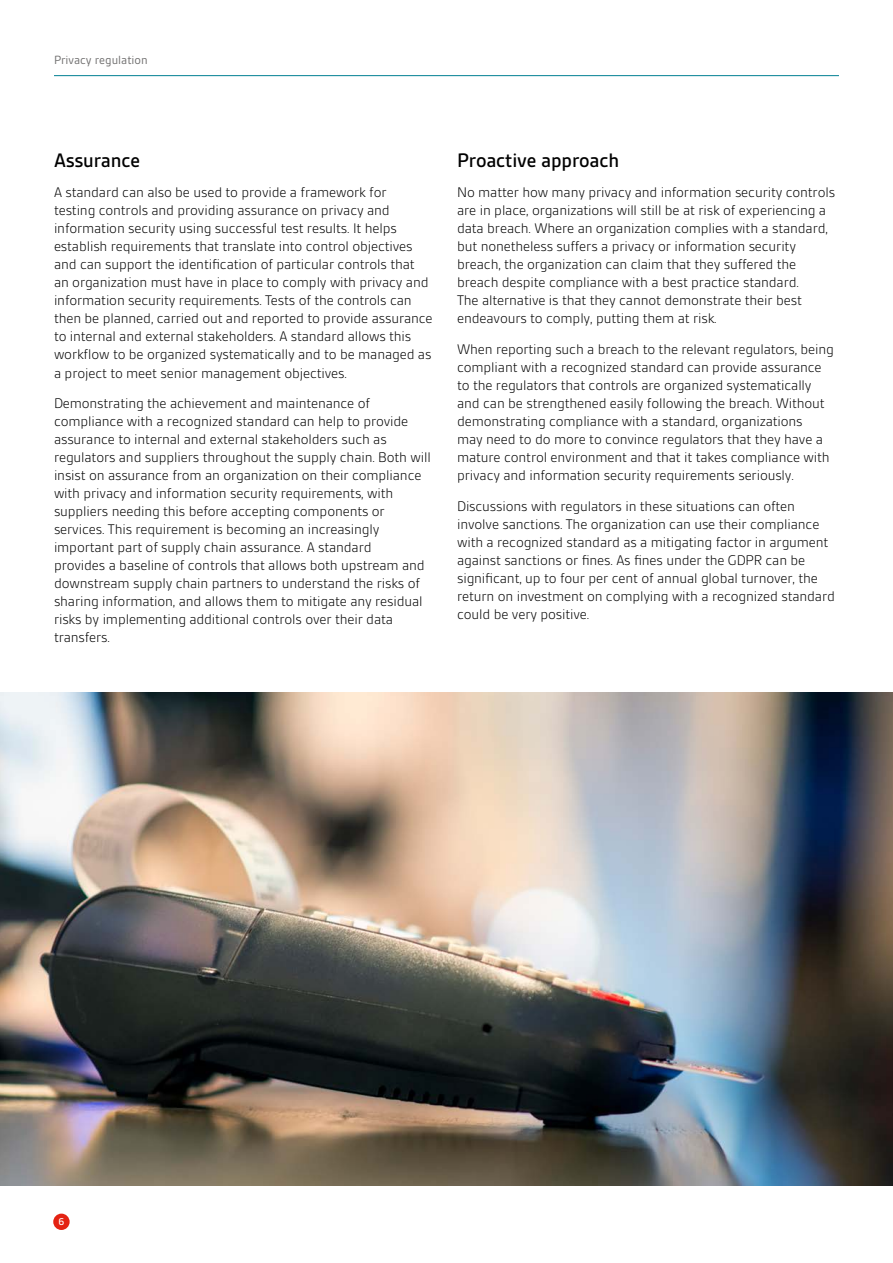
<style>
.page{position:relative;width:893px;height:1263px;background:#fff}
.page>*{position:absolute;margin:0;border:0;box-sizing:border-box;transform-origin:0 0}
.t1{font:500 21px "BSI Gesta";letter-spacing:-.01em;color:#000}
.t2{font:300 15px/18px "BSI Gesta";letter-spacing:-.01em;color:#000}
.t3{font:12.75px "BSI Gesta";color:#706f6f}
.t4{font:500 10.5px "BSI Gesta";color:#fff}
</style>
<div class="page">
<div style="left:53px;top:1213px;width:17px;height:17px;background:#e42313;border-radius:50%"></div>
<hr style="left:54px;top:75px;width:785px;height:1px;background:#007f92">
<img style="left:0;top:692px;width:893px;height:494px">
<p class="t3" style="left:54px;top:53px;width:95px">Privacy regulation</p>
<h1 class="t1" style="left:54px;top:149px;width:88px">Assurance</h1>
<p class="t2" style="left:54px;top:184px;width:380px">A standard can also be used to provide a framework for<br>testing controls and providing assurance on privacy and information security using successful test results. It helps establish requirements that translate into control objectives and can support the identification of particular controls that an organization must have in place to comply with privacy and information security requirements. Tests of the controls can then be planned, carried out and reported to provide assurance to internal and external stakeholders. A standard allows this workflow to be organized systematically and to be managed as a project to meet senior management objectives.</p>
<p class="t2" style="left:54px;top:394px;width:378px">Demonstrating the achievement and maintenance of compliance with a recognized standard can help to provide assurance to internal and external stakeholders such as regulators and suppliers throughout the supply chain. Both will insist on assurance from an organization on their compliance with privacy and information security requirements, with suppliers needing this before accepting components or services. This requirement is becoming an increasingly important part of supply chain assurance. A standard<br>provides a baseline of controls that allows both upstream and downstream supply chain partners to understand the risks of sharing information, and allows them to mitigate any residual risks by implementing additional controls over their data transfers.</p>
<h1 class="t1" style="left:457px;top:149px;width:164px">Proactive approach</h1>
<p class="t2" style="left:457px;top:184px;width:379px">No matter how many privacy and information security controls are in place, organizations will still be at risk of experiencing a data breach. Where an organization complies with a standard, but nonetheless suffers a privacy or information security breach, the organization can claim that they suffered the breach despite compliance with a best practice standard.<br>The alternative is that they cannot demonstrate their best endeavours to comply, putting them at risk.</p>
<p class="t2" style="left:457px;top:340px;width:378px">When reporting such a breach to the relevant regulators, being compliant with a recognized standard can provide assurance to the regulators that controls are organized systematically and can be strengthened easily following the breach. Without demonstrating compliance with a standard, organizations<br>may need to do more to convince regulators that they have a mature control environment and that it takes compliance with privacy and information security requirements seriously.</p>
<p class="t2" style="left:457px;top:497px;width:379px">Discussions with regulators in these situations can often involve sanctions. The organization can use their compliance with a recognized standard as a mitigating factor in argument against sanctions or fines. As fines under the GDPR can be significant, up to four per cent of annual global turnover, the return on investment on complying with a recognized standard could be very positive.</p>
<p class="t4" style="left:58px;top:1216px;width:7px">6</p>
</div>
